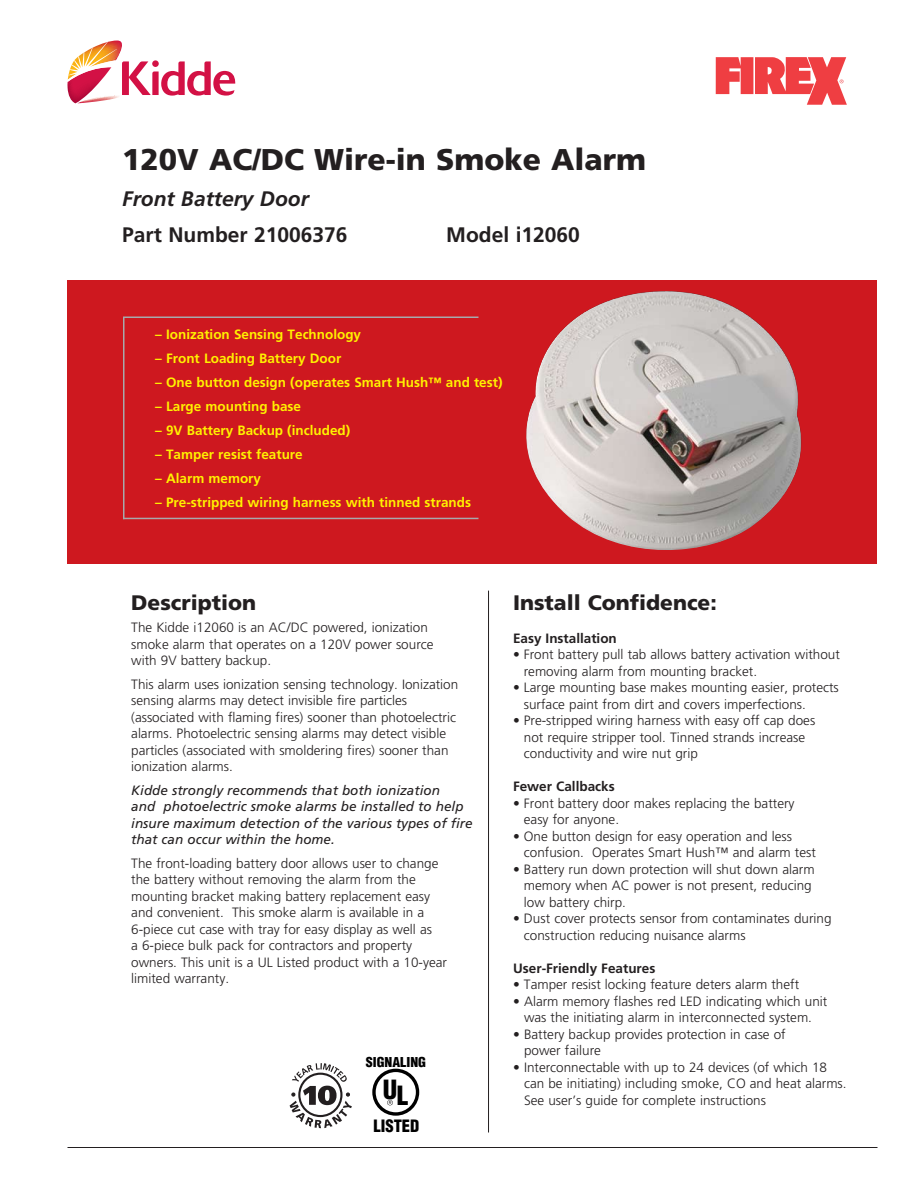
<style>
.page{position:relative;width:918px;height:1188px;background:#fff}
.page>*{position:absolute;margin:0;border:0;box-sizing:border-box;transform-origin:0 0}
.t1{font:900 30px "Frutiger";color:#231f20}
.t2{font:900 condensed 25.8px "Helvetica";color:#000}
.t3{font:700 21px "Frutiger";color:#231f20}
.t4{font:900 21px "Frutiger";color:#231f20}
.t5{font:italic 700 21px "Frutiger";color:#231f20}
.t6{font:900 condensed 16.65px "Helvetica";color:#000}
.t7{font:300 13.5px/16.5px "Frutiger";color:#231f20}
.t8{font:700 13.5px "Frutiger";color:#fff200}
.t9{font:italic 13.5px/16.5px "Frutiger";color:#231f20}
.t10{font:700 13.5px "Frutiger";color:#231f20}
.t11{font:900 condensed 13.35px "Helvetica";color:#000;scale:1.06 1}
</style>
<div class="page">
<div style="left:68px;top:280px;width:810px;height:284px;background:#ce181f"></div>
<img style="left:526px;top:291px;width:276px;height:259px">
<hr style="left:488px;top:591px;width:1px;height:541px;background:#231f20">
<hr style="left:68px;top:1147px;width:810px;height:1px;background:#231f20">
<hr style="left:123px;top:316px;width:355px;height:2px;background:#a7a9ac">
<hr style="left:123px;top:518px;width:355px;height:1px;background:#a7a9ac">
<hr style="left:123px;top:318px;width:1px;height:201px;background:#a7a9ac">
<svg style="left:290px;top:1063px;width:62px;height:65px"></svg>
<div style="left:372px;top:1069px;width:47px;height:47px;border:3px solid #000;border-radius:50%"></div>
<svg style="left:387px;top:1100px;width:6px;height:5px"></svg>
<svg style="left:67px;top:41px;width:168px;height:62px"></svg>
<svg style="left:716px;top:57px;width:131px;height:48px"></svg>
<h1 class="t1" style="left:122px;top:142px;width:525px">120V AC/DC Wire-in Smoke Alarm</h1>
<h3 class="t5" style="left:122px;top:187px;width:188px">Front Battery Door</h3>
<h3 class="t3" style="left:122px;top:223px;width:227px">Part Number 21006376</h3>
<h3 class="t3" style="left:446px;top:223px;width:135px">Model i12060</h3>
<p class="t8" style="left:155px;top:326px;width:207px">– Ionization Sensing Technology</p>
<p class="t8" style="left:155px;top:350px;width:188px">– Front Loading Battery Door</p>
<p class="t8" style="left:155px;top:374px;width:349px">– One button design (operates Smart Hush™ and test)</p>
<p class="t8" style="left:155px;top:398px;width:147px">– Large mounting base</p>
<p class="t8" style="left:155px;top:422px;width:197px">– 9V Battery Backup (included)</p>
<p class="t8" style="left:155px;top:446px;width:149px">– Tamper resist feature</p>
<p class="t8" style="left:155px;top:470px;width:107px">– Alarm memory</p>
<p class="t8" style="left:155px;top:494px;width:317px">– Pre-stripped wiring harness with tinned strands</p>
<h3 class="t4" style="left:131px;top:590px;width:126px">Description</h3>
<p class="t7" style="left:131px;top:619px;width:304px">The Kidde i12060 is an AC/DC powered, ionization smoke alarm that operates on a 120V power source with 9V battery backup.</p>
<p class="t7" style="left:131px;top:676px;width:329px">This alarm uses ionization sensing technology. Ionization sensing alarms may detect invisible fire particles (associated with flaming fires) sooner than photoelectric alarms. Photoelectric sensing alarms may detect visible particles (associated with smoldering fires) sooner than ionization alarms.</p>
<p class="t9" style="left:131px;top:782px;width:343px">Kidde strongly recommends that both ionization<br>and photoelectric smoke alarms be installed to help insure maximum detection of the various types of fire that can occur within the home.</p>
<p class="t7" style="left:131px;top:855px;width:317px">The front-loading battery door allows user to change the battery without removing the alarm from the mounting bracket making battery replacement easy and convenient. This smoke alarm is available in a 6-piece cut case with tray for easy display as well as<br>a 6-piece bulk pack for contractors and property owners. This unit is a UL Listed product with a 10-year limited warranty.</p>
<p class="t11" style="left:366px;top:1054px;width:58px">SIGNALING</p>
<h2 class="t2" style="left:383px;top:1076px;width:27px">UL</h2>
<p class="t6" style="left:373px;top:1115px;width:48px">LISTED</p>
<h3 class="t4" style="left:513px;top:590px;width:205px">Install Confidence:</h3>
<p class="t10" style="left:513px;top:630px;width:105px">Easy Installation</p>
<p class="t7" style="left:524px;top:646px;width:318px;text-indent:-11px">• Front battery pull tab allows battery activation without removing alarm from mounting bracket.</p>
<p class="t7" style="left:524px;top:679px;width:317px;text-indent:-11px">• Large mounting base makes mounting easier, protects surface paint from dirt and covers imperfections.</p>
<p class="t7" style="left:524px;top:712px;width:293px;text-indent:-11px">• Pre-stripped wiring harness with easy off cap does not require stripper tool. Tinned strands increase conductivity and wire nut grip</p>
<p class="t10" style="left:513px;top:779px;width:103px">Fewer Callbacks</p>
<p class="t7" style="left:524px;top:795px;width:272px;text-indent:-11px">• Front battery door makes replacing the battery easy for anyone.</p>
<p class="t7" style="left:524px;top:828px;width:294px;text-indent:-11px">• One button design for easy operation and less confusion. Operates Smart Hush™ and alarm test</p>
<p class="t7" style="left:524px;top:861px;width:292px;text-indent:-11px">• Battery run down protection will shut down alarm memory when AC power is not present, reducing low battery chirp.</p>
<p class="t7" style="left:524px;top:910px;width:309px;text-indent:-11px">• Dust cover protects sensor from contaminates during construction reducing nuisance alarms</p>
<p class="t10" style="left:513px;top:960px;width:144px">User-Friendly Features</p>
<p class="t7" style="left:513px;top:976px;width:288px">• Tamper resist locking feature deters alarm theft</p>
<p class="t7" style="left:513px;top:993px;width:316px;text-align:center">• Alarm memory flashes red LED indicating which unit was the initiating alarm in interconnected system.</p>
<p class="t7" style="left:524px;top:1026px;width:263px;text-indent:-11px">• Battery backup provides protection in case of power failure</p>
<p class="t7" style="left:524px;top:1059px;width:324px;text-indent:-11px">• Interconnectable with up to 24 devices (of which 18 can be initiating) including smoke, CO and heat alarms.<br>See user’s guide for complete instructions</p>
</div>
